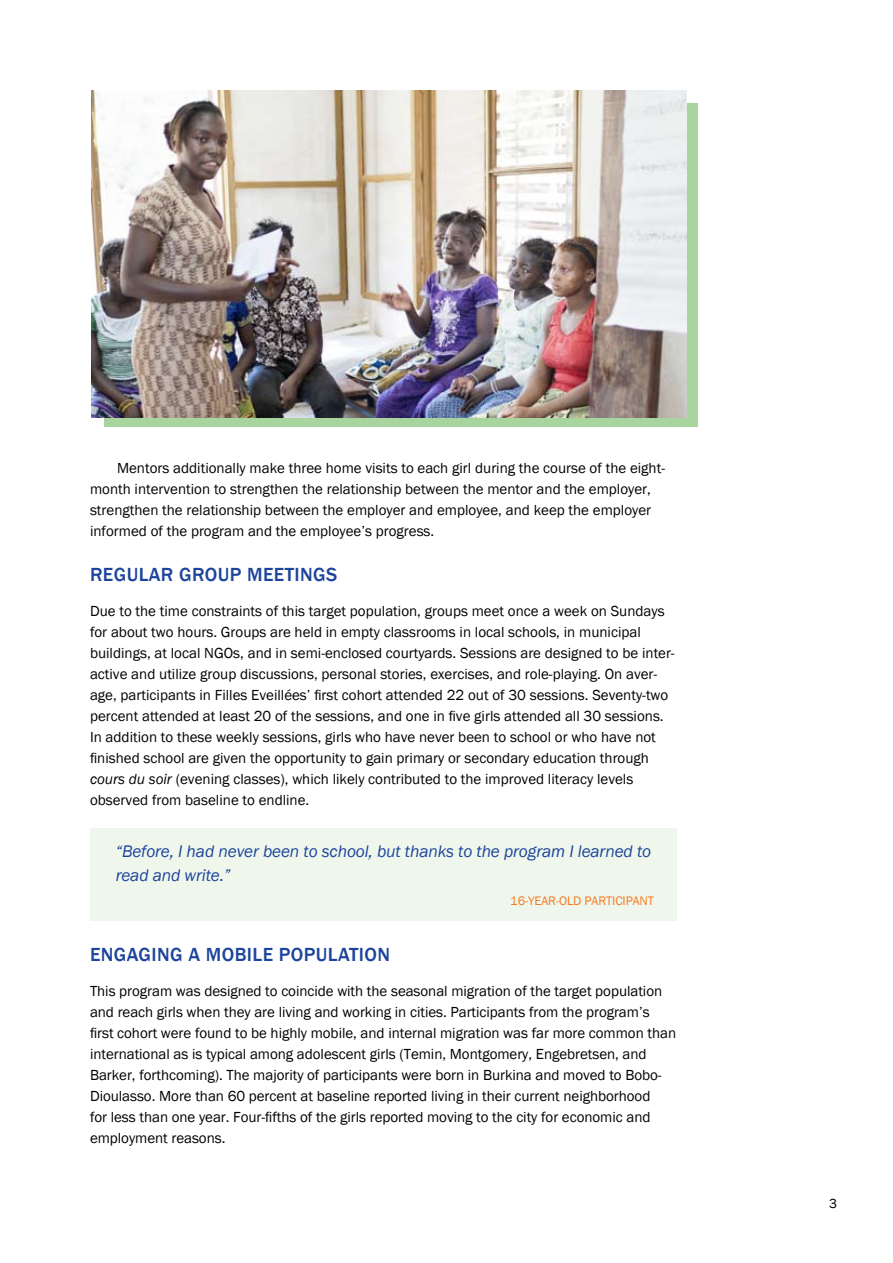
<style>
.page{position:relative;width:893px;height:1263px;background:#fff}
.page>*{position:absolute;margin:0;border:0;box-sizing:border-box;transform-origin:0 0}
.t1{font:500 19.5px "Franklin Gothic";letter-spacing:.02em;color:#1c449c}
.t2{font:italic 17.25px/24px "Franklin Gothic";letter-spacing:-.005em;color:#1c449c}
.t3{font:15px/21px "Franklin Gothic";color:#000}
.t4{font:13.5px "Franklin Gothic";color:#000}
.t5{font:12.75px "Franklin Gothic";letter-spacing:-.005em;color:#f47b20}
.s1{font-style:italic}
</style>
<div class="page">
<div style="left:90px;top:828px;width:587px;height:92px;background:#eff7ed"></div>
<div style="left:104px;top:103px;width:594px;height:323px;background:#a7d59d"></div>
<img style="left:91px;top:90px;width:596px;height:327px">
<p class="t3" style="left:90px;top:458px;width:577px;text-indent:27px">Mentors additionally make three home visits to each girl during the course of the eight&shy;month intervention to strengthen the relationship between the mentor and the employer, strengthen the relationship between the employer and employee, and keep the employer informed of the program and the employee’s progress.</p>
<h1 class="t1" style="left:90px;top:563px;width:249px">REGULAR GROUP MEETINGS</h1>
<p class="t3" style="left:90px;top:601px;width:586px">Due to the time constraints of this target population, groups meet once a week on Sundays for about two hours. Groups are held in empty classrooms in local schools, in municipal buildings, at local NGOs, and in semi-enclosed courtyards. Sessions are designed to be inter&shy;active and utilize group discussions, personal stories, exercises, and role-playing. On aver&shy;age, participants in Filles Eveillées’ first cohort attended 22 out of 30 sessions. Seventy-two percent attended at least 20 of the sessions, and one in five girls attended all 30 sessions.<br>In addition to these weekly sessions, girls who have never been to school or who have not finished school are given the opportunity to gain primary or secondary education through <span class="s1">cours du soir</span> (evening classes), which likely contributed to the improved literacy levels observed from baseline to endline.</p>
<p class="t2" style="left:116px;top:840px;width:537px">“Before, I had never been to school, but thanks to the program I learned to read and write.”</p>
<p class="t5" style="left:510px;top:893px;width:26px">16-year</p>
<p class="t5" style="left:556px;top:893px;width:100px">-old parti cipant</p>
<h1 class="t1" style="left:90px;top:942px;width:302px">ENGAGING A MOBILE POPULATION</h1>
<p class="t3" style="left:90px;top:980px;width:588px">This program was designed to coincide with the seasonal migration of the target population and reach girls when they are living and working in cities. Participants from the program’s first cohort were found to be highly mobile, and internal migration was far more common than international as is typical among adolescent girls (Temin, Montgomery, Engebretsen, and Barker, forthcoming). The majority of participants were born in Burkina and moved to Bobo-Dioulasso. More than 60 percent at baseline reported living in their current neighborhood<br>for less than one year. Four-fifths of the girls reported moving to the city for economic and employment reasons.</p>
<p class="t4" style="left:829px;top:1195px;width:9px">3</p>
</div>
